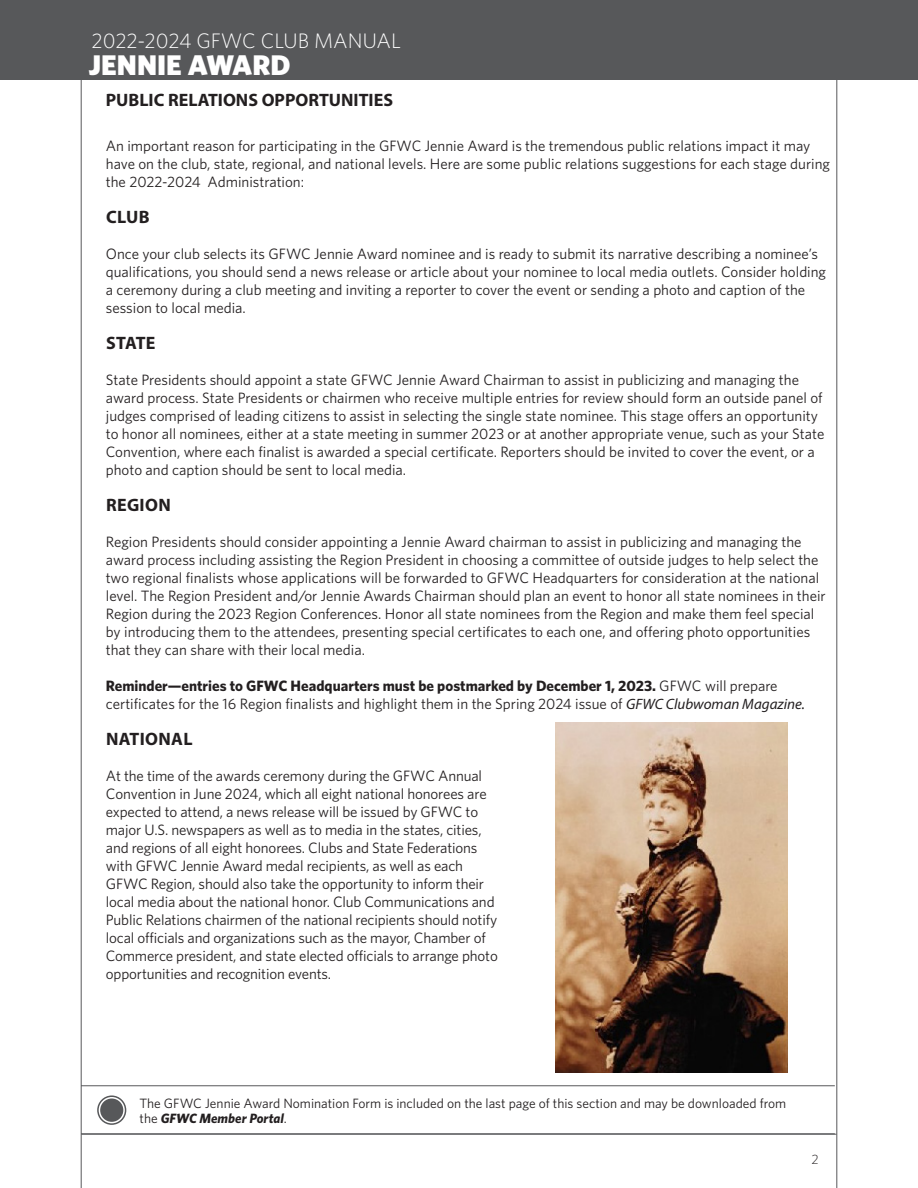
<style>
.page{position:relative;width:918px;height:1188px;background:#fff}
.page>*{position:absolute;margin:0;border:0;box-sizing:border-box;transform-origin:0 0}
.t1{font:900 28.5px "Whitney HTF";color:#fff}
.t2{font:300 21px "Whitney HTF";color:#fff}
.t3{font:700 18px "Myriad Pro";color:#231f20}
.t4{font:700 18px "Myriad Pro";letter-spacing:.02em;color:#231f20}
.t5{font:15px/18px "Whitney HTF";color:#231f20}
.t6{font:13.5px/15px "Whitney HTF";color:#231f20}
.t7{font:300 13.5px "Whitney HTF";color:#231f20}
.s1{font-weight:700}
.s2{font-family:"Myriad Pro";font-style:italic}
.s3{font-weight:700;font-style:italic}
</style>
<div class="page">
<hr style="left:81px;top:1134px;width:756px;height:1px;background:#57585a">
<hr style="left:837px;top:0;width:1px;height:1188px;background:#57585a">
<hr style="left:81px;top:0;width:1px;height:1188px;background:#57585a">
<div style="left:0;top:0;width:918px;height:80px;background:#57585a"></div>
<img style="left:556px;top:723px;width:232px;height:349px">
<hr style="left:81px;top:1086px;width:754px;height:1px;background:#57585a">
<svg style="left:98px;top:1096px;width:28px;height:28px"></svg>
<div style="left:97px;top:1095px;width:29px;height:30px;border:2px solid #57585a;border-radius:50%"></div>
<div style="left:100px;top:1099px;width:23px;height:23px;background:#57585a;border-radius:50%"></div>
<p class="t2" style="left:92px;top:29px;width:311px">2022-2024 GFWC CLUB MANUAL</p>
<p class="t1" style="left:89px;top:47px;width:204px">JENNIE AWARD</p>
<p class="t3" style="left:106px;top:88px;width:289px">PUBLIC RELATIONS OPPORTUNITIES</p>
<p class="t5" style="left:106px;top:136px;width:726px">An important reason for participating in the GFWC Jennie Award is the tremendous public relations impact it may have on the club, state, regional, and national levels. Here are some public relations suggestions for each stage during the 2022-2024 Administration:</p>
<p class="t3" style="left:106px;top:205px;width:45px">CLUB</p>
<p class="t5" style="left:106px;top:244px;width:722px">Once your club selects its GFWC Jennie Award nominee and is ready to submit its narrative describing a nominee’s qualifications, you should send a news release or article about your nominee to local media outlets. Consider holding a ceremony during a club meeting and inviting a reporter to cover the event or sending a photo and caption of the session to local media.</p>
<p class="t3" style="left:106px;top:331px;width:51px">STATE</p>
<p class="t5" style="left:106px;top:370px;width:720px">State Presidents should appoint a state GFWC Jennie Award Chairman to assist in publicizing and managing the award process. State Presidents or chairmen who receive multiple entries for review should form an outside panel of judges comprised of leading citizens to assist in selecting the single state nominee. This stage offers an opportunity to honor all nominees, either at a state meeting in summer 2023 or at another appropriate venue, such as your State Convention, where each finalist is awarded a special certificate. Reporters should be invited to cover the event, or a photo and caption should be sent to local media.</p>
<p class="t3" style="left:106px;top:493px;width:66px">REGION</p>
<p class="t5" style="left:106px;top:532px;width:721px">Region Presidents should consider appointing a Jennie Award chairman to assist in publicizing and managing the award process including assisting the Region President in choosing a committee of outside judges to help select the two regional finalists whose applications will be forwarded to GFWC Headquarters for consideration at the national level. The Region President and/or Jennie Awards Chairman should plan an event to honor all state nominees in their Region during the 2023 Region Conferences. Honor all state nominees from the Region and make them feel special by introducing them to the attendees, presenting special certificates to each one, and offering photo opportunities that they can share with their local media.</p>
<p class="t5" style="left:106px;top:676px;width:701px"><span class="s1">Reminder—entries to GFWC Headquarters must be postmarked by December 1, 2023.</span> GFWC will prepare certificates for the 16 Region finalists and highlight them in the Spring 2024 issue of <span class="s2">GFWC Clubwoman Magazine.</span></p>
<p class="t4" style="left:106px;top:727px;width:88px">NATIONAL</p>
<p class="t5" style="left:106px;top:766px;width:394px">At the time of the awards ceremony during the GFWC Annual Convention in June 2024, which all eight national honorees are expected to attend, a news release will be issued by GFWC to major U.S. newspapers as well as to media in the states, cities, and regions of all eight honorees. Clubs and State Federations with GFWC Jennie Award medal recipients, as well as each GFWC Region, should also take the opportunity to inform their local media about the national honor. Club Communications and Public Relations chairmen of the national recipients should notify local officials and organizations such as the mayor, Chamber of Commerce president, and state elected officials to arrange photo opportunities and recognition events.</p>
<p class="t6" style="left:140px;top:1096px;width:648px">The GFWC Jennie Award Nomination Form is included on the last page of this section and may be downloaded from the <span class="s3">GFWC Member Portal</span>.</p>
<p class="t7" style="left:811px;top:1152px;width:9px">2</p>
</div>
